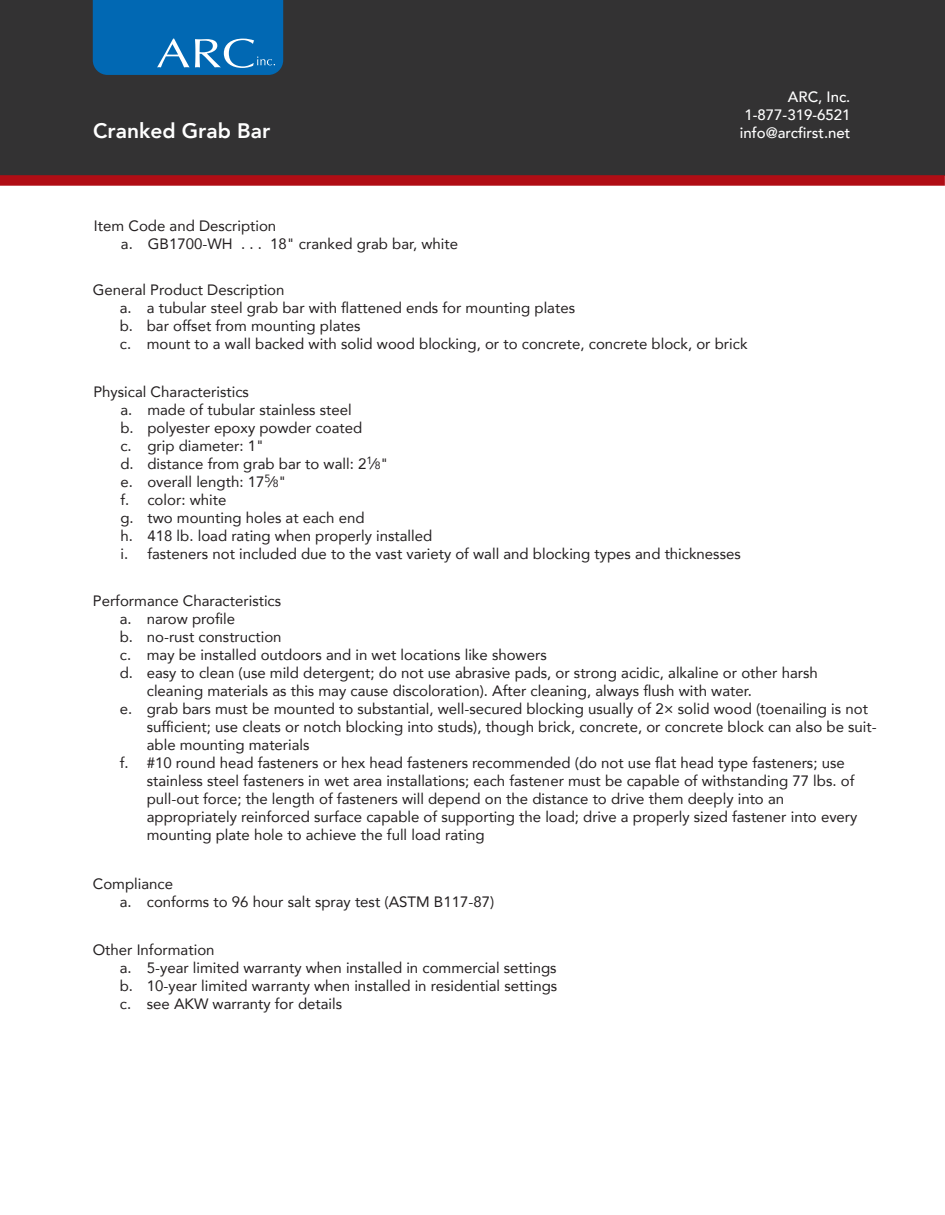
<style>
.page{position:relative;width:945px;height:1215px;background:#fff}
.page>*{position:absolute;margin:0;border:0;box-sizing:border-box;transform-origin:0 0}
.t1{font:800 21px "Avenir";color:#fff}
.t2{font:15px/18px "Avenir";color:#231f20}
.t3{font:500 15px/18px "Avenir";color:#fff;text-align:right}
.s1{font-size:10.5px}
</style>
<div class="page">
<div style="left:0;top:0;width:945px;height:175px;background:#333233"></div>
<div style="left:0;top:175px;width:945px;height:11px;background:#b00d15"></div>
<svg style="left:93px;top:0;width:190px;height:75px;background:#0e6fb5"></svg>
<h1 class="t1" style="left:93px;top:114px;width:178px">Cranked Grab Bar</h1>
<p class="t2" style="left:121px;top:217px;width:339px;text-indent:-27px">Item Code and Description<br>a. GB1700-WH . . . 18" cranked grab bar, white</p>
<p class="t3" style="left:740px;top:87px;width:112px">ARC, Inc.<br>1-877-319-6521 info@arcfirst.net</p>
<p class="t2" style="left:120px;top:281px;width:629px;text-indent:-27px">General Product Description<br>a. a tubular steel grab bar with flattened ends for mounting plates<br>b. bar offset from mounting plates<br>c. mount to a wall backed with solid wood blocking, or to concrete, concrete block, or brick</p>
<p class="t2" style="left:120px;top:382px;width:622px;text-indent:-27px">Physical Characteristics<br>a. made of tubular stainless steel<br>b. polyester epoxy powder coated<br>c. grip diameter: 1"<br>d. distance from grab bar to wall: 2<sup>1</sup>⁄<span class="s1">8</span>"<br>e. overall length: 17<sup>5</sup>⁄<span class="s1">8</span>"<br>f. color: white<br>g. two mounting holes at each end<br>h. 418 lb. load rating when properly installed<br>i. fasteners not included due to the vast variety of wall and blocking types and thicknesses</p>
<p class="t2" style="left:93px;top:592px;width:190px">Performance Characteristics</p>
<p class="t2" style="left:120px;top:610px;width:117px">a. narow profile</p>
<p class="t2" style="left:120px;top:628px;width:163px">b. no-rust construction</p>
<p class="t2" style="left:120px;top:646px;width:428px">c. may be installed outdoors and in wet locations like showers</p>
<p class="t2" style="left:120px;top:664px;width:700px">d. easy to clean (use mild detergent; do not use abrasive pads, or strong acidic, alkaline or other harsh</p>
<p class="t2" style="left:147px;top:682px;width:607px">cleaning materials as this may cause discoloration). After cleaning, always flush with water.</p>
<p class="t2" style="left:120px;top:700px;width:750px">e. grab bars must be mounted to substantial, well-secured blocking usually of 2× solid wood (toenailing is not</p>
<p class="t2" style="left:147px;top:718px;width:731px">sufficient; use cleats or notch blocking into studs), though brick, concrete, or concrete block can also be suit-</p>
<p class="t2" style="left:147px;top:736px;width:164px">able mounting materials</p>
<p class="t2" style="left:120px;top:754px;width:726px">f. #10 round head fasteners or hex head fasteners recommended (do not use flat head type fasteners; use</p>
<p class="t2" style="left:147px;top:772px;width:709px">stainless steel fasteners in wet area installations; each fastener must be capable of withstanding 77 lbs. of</p>
<p class="t2" style="left:147px;top:790px;width:639px">pull-out force; the length of fasteners will depend on the distance to drive them deeply into an</p>
<p class="t2" style="left:147px;top:808px;width:712px">appropriately reinforced surface capable of supporting the load; drive a properly sized fastener into every</p>
<p class="t2" style="left:147px;top:826px;width:339px">mounting plate hole to achieve the full load rating</p>
<p class="t2" style="left:120px;top:875px;width:376px;text-indent:-27px">Compliance<br>a. conforms to 96 hour salt spray test (ASTM B117-87)</p>
<p class="t2" style="left:120px;top:940px;width:439px;text-indent:-27px">Other Information<br>a. 5-year limited warranty when installed in commercial settings b. 10-year limited warranty when installed in residential settings c. see AKW warranty for details</p>
</div>
